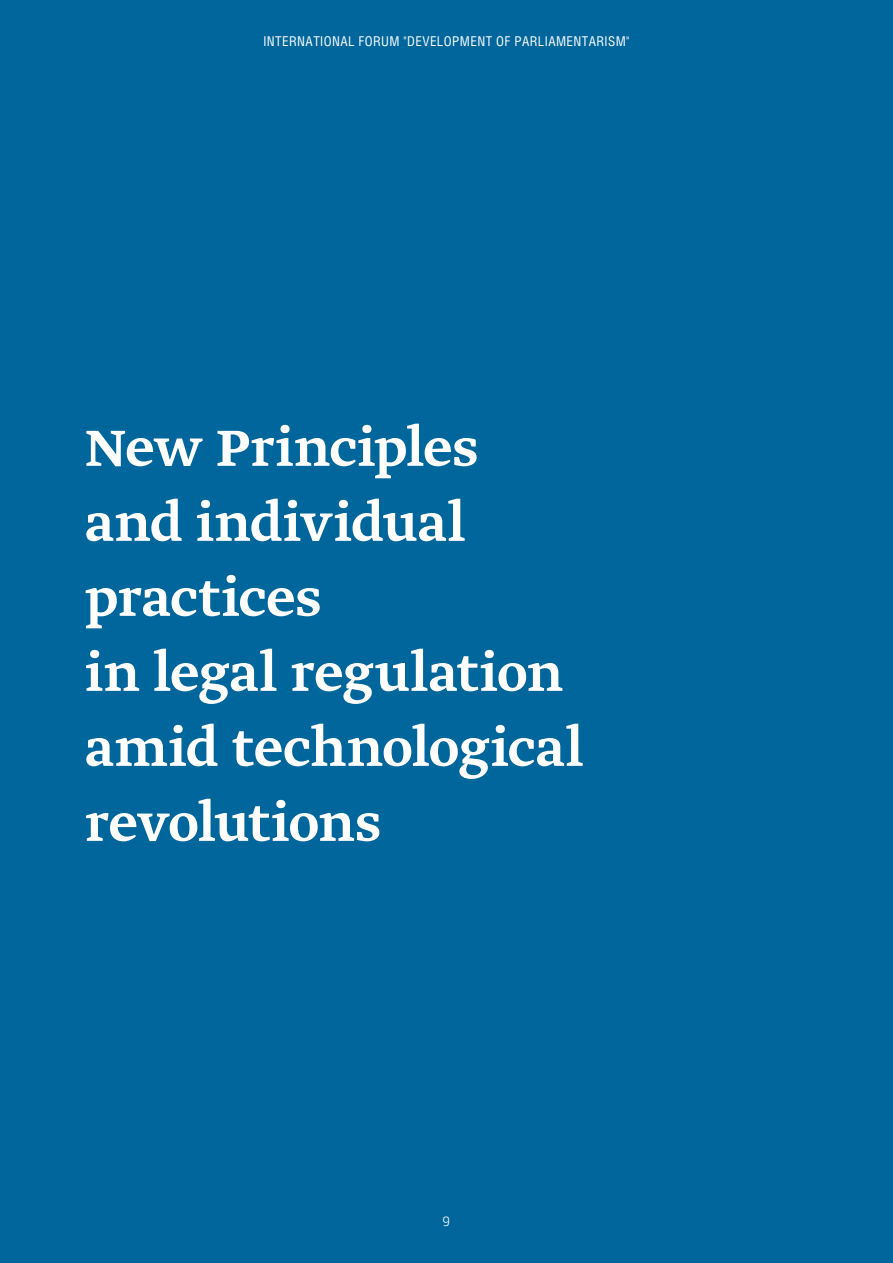
<style>
.page{position:relative;width:893px;height:1263px;background:#00669c}
.page>*{position:absolute;margin:0;border:0;box-sizing:border-box;transform-origin:0 0}
.t1{font:500 60px/75px "Greta Text Pro";color:#fff}
.t2{font:13.5px "Helios Cond";letter-spacing:.03em;color:#fff}
.t3{font:300 13.5px "Exo 2";color:#fff}
</style>
<div class="page">
<p class="t2" style="left:263px;top:33px;width:368px">INTERNATIONAL FORUM "DEVELOPMENT OF PARLIAMENTARISM"</p>
<p class="t1" style="left:85px;top:412px;width:500px">New Principles and individual practices<br>in legal regulation amid technological revolutions</p>
<p class="t3" style="left:443px;top:1213px;width:9px">9</p>
</div>
